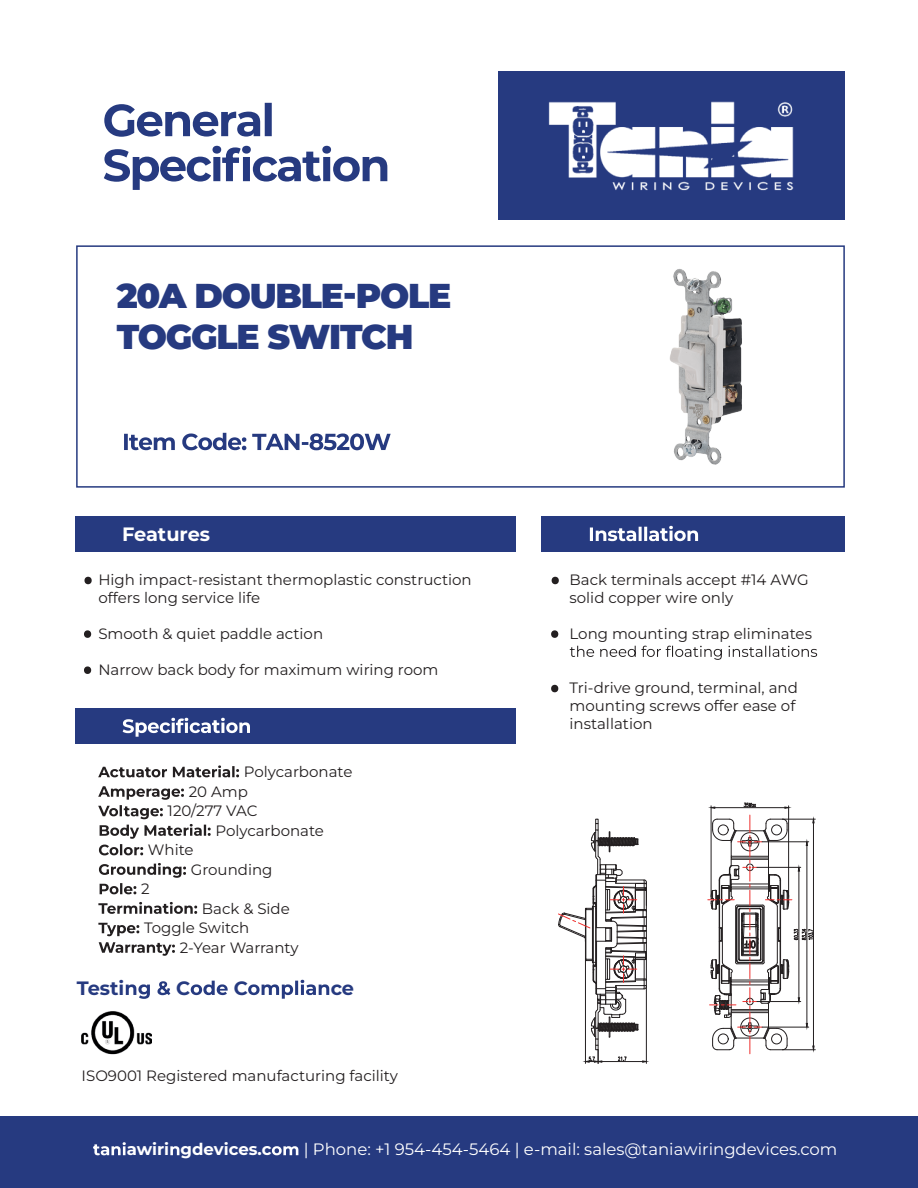
<style>
.page{position:relative;width:918px;height:1188px;background:#fff}
.page>*{position:absolute;margin:0;border:0;box-sizing:border-box;transform-origin:0 0}
.t1{font:900 34.5px/41.4px "Montserrat";letter-spacing:-.035em;color:#263a80}
.t2{font:700 19.35px "Montserrat";color:#263a80}
.t3{font:700 19.35px "Montserrat";color:#fff}
.t4{font:16.5px "Montserrat";color:#fff}
.t5{font:700 16.5px "Montserrat";color:#fff}
.t6{font:15px/18px "Montserrat";color:#231f20}
</style>
<div class="page">
<div style="left:0;top:1117px;width:918px;height:71px;background:#263a80"></div>
<div style="left:75px;top:517px;width:440px;height:35px;background:#263a80"></div>
<div style="left:498px;top:71px;width:347px;height:149px;background:#263a80"></div>
<img style="left:548px;top:101px;width:246px;height:90px">
<div style="left:75px;top:709px;width:440px;height:35px;background:#263a80"></div>
<svg style="left:123px;top:718px;width:127px;height:19px"></svg>
<svg style="left:93px;top:1142px;width:33px;height:13px"></svg>
<svg style="left:170px;top:1146px;width:9px;height:9px"></svg>
<svg style="left:272px;top:1146px;width:26px;height:9px"></svg>
<div style="left:76px;top:245px;width:769px;height:243px;border:2px solid #263a80"></div>
<svg style="left:104px;top:103px;width:168px;height:34px"></svg>
<svg style="left:104px;top:146px;width:283px;height:44px"></svg>
<div style="left:542px;top:517px;width:303px;height:35px;background:#263a80"></div>
<svg style="left:590px;top:526px;width:108px;height:15px"></svg>
<img style="left:587px;top:269px;width:241px;height:219px">
<svg style="left:84px;top:577px;width:8px;height:7px"></svg>
<svg style="left:84px;top:630px;width:8px;height:8px"></svg>
<svg style="left:84px;top:666px;width:8px;height:8px"></svg>
<svg style="left:98px;top:765px;width:141px;height:12px"></svg>
<svg style="left:98px;top:786px;width:113px;height:69px"></svg>
<svg style="left:99px;top:863px;width:87px;height:31px"></svg>
<svg style="left:98px;top:902px;width:99px;height:12px"></svg>
<svg style="left:98px;top:923px;width:41px;height:13px"></svg>
<svg style="left:99px;top:942px;width:76px;height:14px"></svg>
<svg style="left:124px;top:433px;width:267px;height:17px"></svg>
<svg style="left:551px;top:577px;width:8px;height:7px"></svg>
<svg style="left:551px;top:630px;width:8px;height:8px"></svg>
<svg style="left:551px;top:685px;width:8px;height:7px"></svg>
<svg style="left:570px;top:646px;width:247px;height:14px"></svg>
<svg style="left:558px;top:819px;width:91px;height:244px"></svg>
<hr style="left:788px;top:806px;width:1px;height:90px;background:#231f20">
<hr style="left:711px;top:806px;width:1px;height:90px;background:#231f20">
<hr style="left:715px;top:807px;width:70px;height:1px;background:#231f20">
<svg style="left:784px;top:807px;width:7px;height:2px"></svg>
<svg style="left:743px;top:802px;width:13px;height:6px"></svg>
<svg style="left:708px;top:815px;width:107px;height:239px"></svg>
<svg style="left:126px;top:981px;width:44px;height:17px"></svg>
<svg style="left:191px;top:981px;width:37px;height:14px"></svg>
<svg style="left:248px;top:980px;width:81px;height:19px"></svg>
<img style="left:82px;top:998px;width:69px;height:57px">
<h1 class="t1" style="left:117px;top:274px;width:336px">20A DOUBLE-POLE<br>TOGGLE SWITCH</h1>
<p class="t3" style="left:122px;top:521px;width:90px">Features</p>
<p class="t6" style="left:98px;top:570px;width:375px">High impact-resistant thermoplastic construction offers long service life</p>
<p class="t6" style="left:98px;top:624px;width:226px">Smooth &amp; quiet paddle action</p>
<p class="t6" style="left:98px;top:660px;width:342px">Narrow back body for maximum wiring room</p>
<p class="t6" style="left:244px;top:763px;width:110px">Polycarbonate</p>
<p class="t6" style="left:189px;top:782px;width:61px">20 Amp</p>
<p class="t6" style="left:168px;top:802px;width:92px">120/277 VAC</p>
<p class="t6" style="left:215px;top:821px;width:110px">Polycarbonate</p>
<p class="t6" style="left:148px;top:841px;width:47px">White</p>
<p class="t6" style="left:191px;top:860px;width:83px">Grounding</p>
<p class="t6" style="left:141px;top:880px;width:10px">2</p>
<p class="t6" style="left:202px;top:899px;width:89px">Back &amp; Side</p>
<p class="t6" style="left:144px;top:919px;width:107px">Toggle Switch</p>
<p class="t6" style="left:180px;top:938px;width:120px">2-Year Warranty</p>
<p class="t2" style="left:77px;top:975px;width:49px">Testi</p>
<p class="t2" style="left:176px;top:975px;width:16px">C</p>
<p class="t2" style="left:234px;top:975px;width:16px">C</p>
<p class="t2" style="left:331px;top:975px;width:25px">ce</p>
<p class="t6" style="left:82px;top:1067px;width:318px">ISO9001 Registered manufacturing facility</p>
<p class="t6" style="left:570px;top:570px;width:241px">Back terminals accept #14 AWG solid copper wire only</p>
<p class="t6" style="left:570px;top:624px;width:244px">Long mounting strap eliminates</p>
<p class="t6" style="left:570px;top:678px;width:230px">Tri-drive ground, terminal, and mounting screws offer ease of installation</p>
<p class="t5" style="left:127px;top:1138px;width:146px">awiri gdevices.c</p>
<p class="t4" style="left:304px;top:1138px;width:535px">| Phone: +1 954-454-5464 | e-mail: sales@taniawiringdevices.com</p>
</div>
